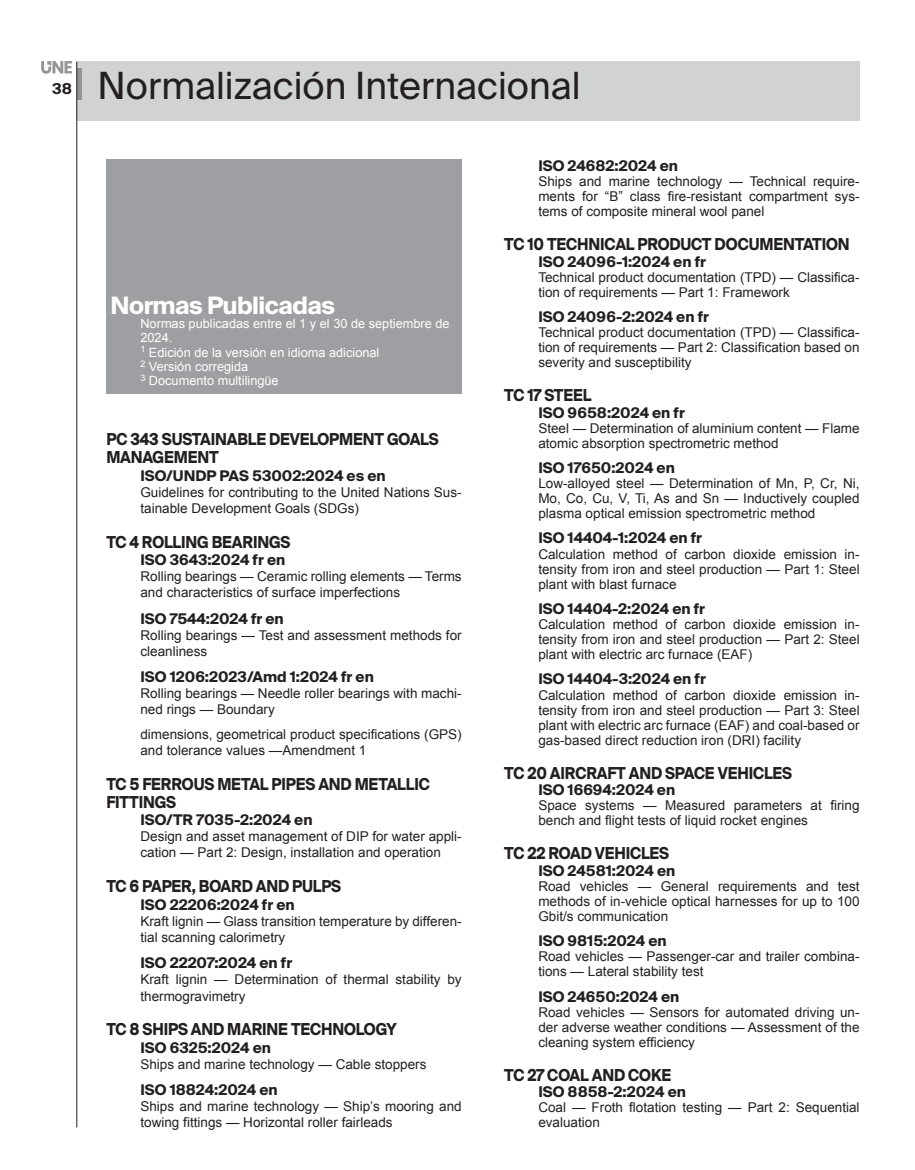
<style>
.page{position:relative;width:915px;height:1170px;background:#fff}
.page>*{position:absolute;margin:0;border:0;box-sizing:border-box;transform-origin:0 0}
.t1{font:37.5px "Suisse Intl";color:#231f20}
.t2{font:700 24px "Suisse Intl";letter-spacing:-.025em;color:#fff}
.t3{font:700 16.5px/17.7px "Suisse Intl";letter-spacing:-.01em;color:#231f20;scale:.9 1}
.t4{font:700 15px "Suisse Intl";color:#231f20}
.t5{font:700 14.7px "Suisse Intl";color:#231f20}
.t6{font:13.5px/15.1px "Arial";color:#231f20}
.t7{font:12.75px/14.2px "Arial";color:#fff}
</style>
<div class="page">
<div style="left:77px;top:62px;width:782px;height:59px;background:#d1d2d4"></div>
<svg style="left:77px;top:68px;width:4px;height:31px"></svg>
<hr style="left:76px;top:62px;width:1px;height:1065px;background:#231f20">
<svg style="left:41px;top:61px;width:31px;height:13px"></svg>
<div style="left:106px;top:159px;width:355px;height:234px;background:#9d9fa2"></div>
<p class="t4" style="left:52px;top:80px;width:21px">38</p>
<h1 class="t1" style="left:98px;top:64px;width:484px">Normalización Internacional</h1>
<h2 class="t2" style="left:111px;top:291px;width:226px">Normas Publicadas</h2>
<p class="t7" style="left:140px;top:316px;width:310px">Normas publicadas entre el 1 y el 30 de septiembre de<br>2024.<br><sup>1</sup> Edición de la versión en idioma adicional<br><sup>2</sup> Versión corregida<br><sup>3</sup> Documento multilingüe</p>
<p class="t3" style="left:106px;top:430px;width:371px">PC 343 SUSTAINABLE DEVELOPMENT GOALS<br>MANAGEMENT</p>
<p class="t5" style="left:140px;top:467px;width:247px">ISO/UNDP PAS 53002:2024 es en</p>
<p class="t6" style="left:140px;top:484px;width:323px;line-height:16.2px">Guidelines for contributing to the United Nations Sus&shy;tainable Development Goals (SDGs)</p>
<p class="t3" style="left:106px;top:533px;width:206px">TC 4 ROLLING BEARINGS</p>
<p class="t5" style="left:140px;top:551px;width:146px">ISO 3643:2024 fr en</p>
<p class="t6" style="left:140px;top:568px;width:323px;line-height:16.2px">Rolling bearings — Ceramic rolling elements — Terms and characteristics of surface imperfections</p>
<p class="t5" style="left:140px;top:610px;width:145px">ISO 7544:2024 fr en</p>
<p class="t6" style="left:140px;top:627px;width:323px;line-height:16.2px">Rolling bearings — Test and assessment methods for cleanliness</p>
<p class="t5" style="left:140px;top:668px;width:235px">ISO 1206:2023/Amd 1:2024 fr en</p>
<p class="t6" style="left:140px;top:685px;width:323px;line-height:16.2px">Rolling bearings — Needle roller bearings with machi&shy;ned rings — Boundary</p>
<p class="t6" style="left:140px;top:726px;width:323px;line-height:16.2px">dimensions, geometrical product specifications (GPS) and tolerance values —Amendment 1</p>
<p class="t3" style="left:106px;top:775px;width:361px">TC 5 FERROUS METAL PIPES AND METALLIC<br>FITTINGS</p>
<p class="t5" style="left:140px;top:811px;width:173px">ISO/TR 7035-2:2024 en</p>
<p class="t6" style="left:140px;top:828px;width:323px;line-height:16.2px">Design and asset management of DIP for water appli&shy;cation — Part 2: Design, installation and operation</p>
<p class="t3" style="left:106px;top:877px;width:262px">TC 6 PAPER, BOARD AND PULPS</p>
<p class="t5" style="left:140px;top:896px;width:156px">ISO 22206:2024 fr en</p>
<p class="t6" style="left:140px;top:913px;width:323px;line-height:16.2px">Kraft lignin — Glass transition temperature by differen&shy;tial scanning calorimetry</p>
<p class="t5" style="left:140px;top:954px;width:153px">ISO 22207:2024 en fr</p>
<p class="t6" style="left:140px;top:971px;width:323px;line-height:16.2px">Kraft lignin — Determination of thermal stability by thermogravimetry</p>
<p class="t3" style="left:106px;top:1020px;width:324px">TC 8 SHIPS AND MARINE TECHNOLOGY</p>
<p class="t5" style="left:140px;top:1039px;width:132px">ISO 6325:2024 en</p>
<p class="t6" style="left:140px;top:1056px;width:287px">Ships and marine technology — Cable stoppers</p>
<p class="t5" style="left:140px;top:1081px;width:139px">ISO 18824:2024 en</p>
<p class="t6" style="left:140px;top:1098px;width:323px;line-height:16.2px">Ships and marine technology — Ship’s mooring and towing fittings — Horizontal roller fairleads</p>
<p class="t5" style="left:538px;top:157px;width:141px">ISO 24682:2024 en</p>
<p class="t6" style="left:538px;top:174px;width:323px;text-align:justify">Ships and marine technology — Technical require&shy;ments for “B” class fire-resistant compartment sys&shy;tems of composite mineral wool panel</p>
<p class="t3" style="left:504px;top:235px;width:385px">TC 10 TECHNICAL PRODUCT DOCUMENTATION</p>
<p class="t5" style="left:538px;top:253px;width:169px">ISO 24096-1:2024 en fr</p>
<p class="t6" style="left:538px;top:269px;width:323px">Technical product documentation (TPD) — Classifica&shy;tion of requirements — Part 1: Framework</p>
<p class="t5" style="left:538px;top:308px;width:172px">ISO 24096-2:2024 en fr</p>
<p class="t6" style="left:538px;top:325px;width:323px;text-align:justify">Technical product documentation (TPD) — Classifica&shy;tion of requirements — Part 2: Classification based on severity and susceptibility</p>
<p class="t3" style="left:504px;top:386px;width:98px">TC 17 STEEL</p>
<p class="t5" style="left:538px;top:404px;width:148px">ISO 9658:2024 en fr</p>
<p class="t6" style="left:538px;top:420px;width:323px">Steel — Determination of aluminium content — Flame atomic absorption spectrometric method</p>
<p class="t5" style="left:538px;top:459px;width:138px">ISO 17650:2024 en</p>
<p class="t6" style="left:538px;top:476px;width:323px;text-align:justify">Low-alloyed steel — Determination of Mn, P, Cr, Ni, Mo, Co, Cu, V, Ti, As and Sn — Inductively coupled plasma optical emission spectrometric method</p>
<p class="t5" style="left:538px;top:529px;width:165px">ISO 14404-1:2024 en fr</p>
<p class="t6" style="left:538px;top:546px;width:323px;text-align:justify">Calculation method of carbon dioxide emission in&shy;tensity from iron and steel production — Part 1: Steel plant with blast furnace</p>
<p class="t5" style="left:538px;top:600px;width:168px">ISO 14404-2:2024 en fr</p>
<p class="t6" style="left:538px;top:617px;width:323px;text-align:justify">Calculation method of carbon dioxide emission in&shy;tensity from iron and steel production — Part 2: Steel plant with electric arc furnace (EAF)</p>
<p class="t5" style="left:538px;top:670px;width:169px">ISO 14404-3:2024 en fr</p>
<p class="t6" style="left:538px;top:687px;width:323px;text-align:justify">Calculation method of carbon dioxide emission in&shy;tensity from iron and steel production — Part 3: Steel plant with electric arc furnace (EAF) and coal-based or gas-based direct reduction iron (DRI) facility</p>
<p class="t3" style="left:504px;top:764px;width:321px">TC 20 AIRCRAFT AND SPACE VEHICLES</p>
<p class="t5" style="left:538px;top:781px;width:138px">ISO 16694:2024 en</p>
<p class="t6" style="left:538px;top:798px;width:323px">Space systems — Measured parameters at firing bench and flight tests of liquid rocket engines</p>
<p class="t3" style="left:504px;top:844px;width:185px">TC 22 ROAD VEHICLES</p>
<p class="t5" style="left:538px;top:862px;width:138px">ISO 24581:2024 en</p>
<p class="t6" style="left:538px;top:878px;width:323px;text-align:justify">Road vehicles — General requirements and test methods of in-vehicle optical harnesses for up to 100<br>Gbit/s communication</p>
<p class="t5" style="left:538px;top:932px;width:130px">ISO 9815:2024 en</p>
<p class="t6" style="left:538px;top:949px;width:323px">Road vehicles — Passenger-car and trailer combina&shy;tions — Lateral stability test</p>
<p class="t5" style="left:538px;top:987px;width:142px">ISO 24650:2024 en</p>
<p class="t6" style="left:538px;top:1004px;width:323px;text-align:justify">Road vehicles — Sensors for automated driving un&shy;der adverse weather conditions — Assessment of the cleaning system efficiency</p>
<p class="t3" style="left:504px;top:1065px;width:187px">TC 27 COAL AND COKE</p>
<p class="t5" style="left:538px;top:1083px;width:149px">ISO 8858-2:2024 en</p>
<p class="t6" style="left:538px;top:1099px;width:322px">Coal — Froth flotation testing — Part 2: Sequential evaluation</p>
</div>
